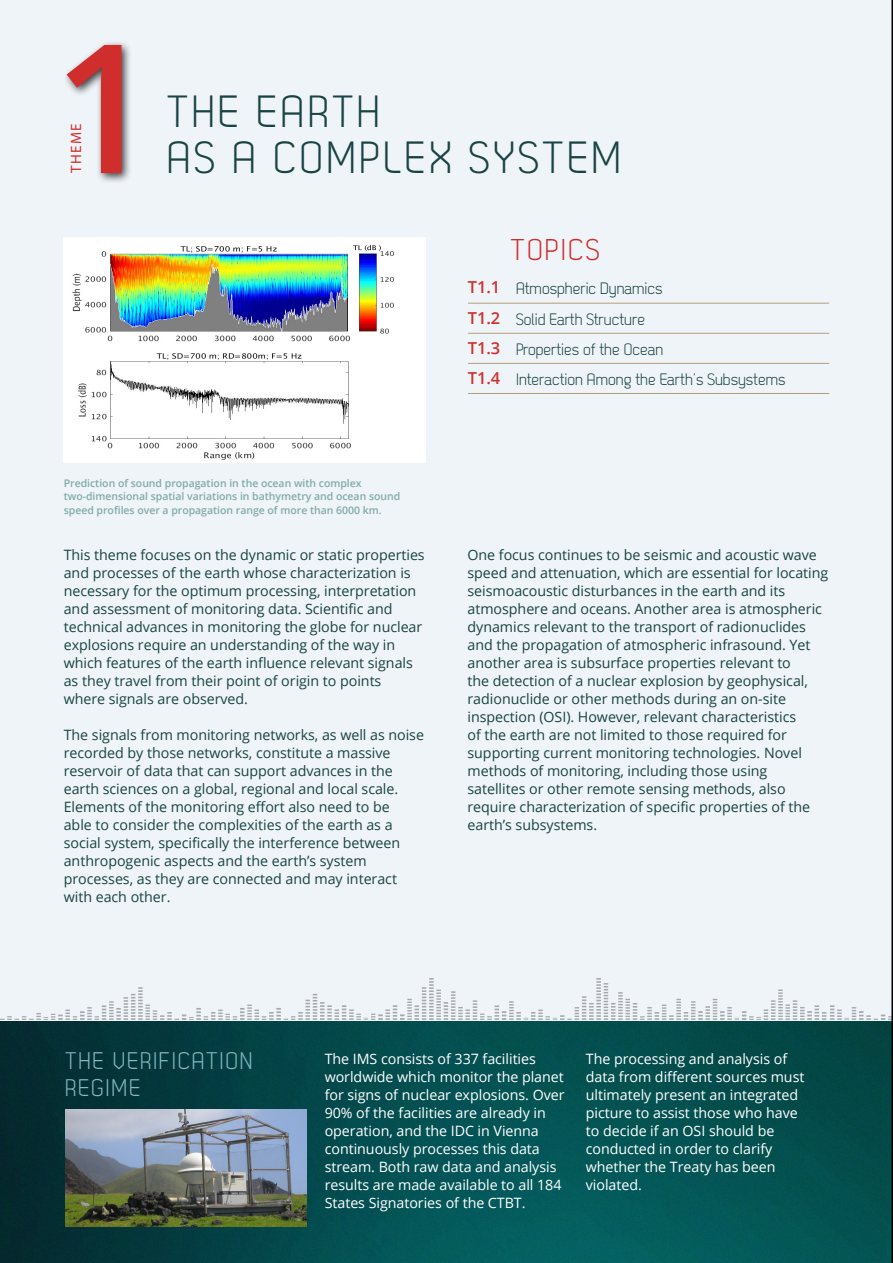
<style>
.page{position:relative;width:893px;height:1263px;background:#fff}
.page>*{position:absolute;margin:0;border:0;box-sizing:border-box;transform-origin:0 0}
.t1{font:600 179.55px "Open Sans";color:#cf2e2d}
.t2{font:45px/46.5px "Dekar";letter-spacing:.07em;color:#194344}
.t3{font:30px "Dekar";letter-spacing:.07em;color:#cf2e2d}
.t4{font:24px/27px "Dekar";letter-spacing:.07em;color:#83bbc6}
.t5{font:16.5px/30.2px "Dekar";color:#194344}
.t6{font:600 16.5px/30.2px "Open Sans";letter-spacing:-.005em;color:#d0312d;text-align:justify}
.t7{font:15px "Myriad Pro";letter-spacing:.1em;color:#cf2e2d}
.t8{font:14.25px/18px "Open Sans";letter-spacing:-.005em;color:#194344}
.t9{font:14.25px/18px "Open Sans";letter-spacing:-.005em;color:#fff}
.t10{font:600 10.5px/13.5px "Open Sans";letter-spacing:-.005em;color:#82aaab}
</style>
<div class="page">
<div style="left:0;top:0;width:892px;height:1263px;background:#eff4f8"></div>
<svg style="left:0;top:978px;width:891px;height:44px"></svg>
<img style="left:0;top:1022px;width:891px;height:241px">
<img style="left:64px;top:238px;width:361px;height:225px">
<div style="left:62px;top:40px;width:71px;height:144px;background:#000;opacity:.75"></div>
<hr style="left:891px;top:0;width:2px;height:1263px;background:#000">
<img style="left:65px;top:1110px;width:241px;height:117px">
<hr style="left:468px;top:303px;width:361px;height:1px;background:#b59d7a">
<hr style="left:468px;top:333px;width:361px;height:1px;background:#b59d7a">
<hr style="left:468px;top:363px;width:361px;height:1px;background:#b59d7a">
<hr style="left:468px;top:393px;width:361px;height:1px;background:#b59d7a">
<h1 class="t1" style="left:53px;top:-15px;width:104px">1</h1>
<p class="t7" style="left:67px;top:173px;width:51px;rotate:-90deg">THEME</p>
<h2 class="t2" style="left:167px;top:89px;width:456px">THE EARTH<br>AS A COMPLEX SYSTEM</h2>
<p class="t6" style="left:468px;top:272px;width:34px">T1.1<br>T1.2<br>T1.3<br>T1.4</p>
<h3 class="t3" style="left:511px;top:235px;width:91px">TOPICS</h3>
<p class="t5" style="left:516px;top:274px;width:271px">Atmospheric Dynamics<br>Solid Earth Structure<br>Properties of the Ocean<br>Interaction Among the Earth’s Subsystems</p>
<p class="t10" style="left:64px;top:476px;width:338px">Prediction of sound propagation in the ocean with complex two-dimensional spatial variations in bathymetry and ocean sound speed profiles over a propagation range of more than 6000 km.</p>
<p class="t8" style="left:64px;top:546px;width:362px">This theme focuses on the dynamic or static properties and processes of the earth whose characterization is necessary for the optimum processing, interpretation and assessment of monitoring data. Scientific and technical advances in monitoring the globe for nuclear explosions require an understanding of the way in which features of the earth influence relevant signals as they travel from their point of origin to points where signals are observed.</p>
<p class="t8" style="left:64px;top:726px;width:362px">The signals from monitoring networks, as well as noise recorded by those networks, constitute a massive reservoir of data that can support advances in the earth sciences on a global, regional and local scale.<br>Elements of the monitoring effort also need to be<br>able to consider the complexities of the earth as a social system, specifically the interference between anthropogenic aspects and the earth’s system processes, as they are connected and may interact with each other.</p>
<p class="t8" style="left:467px;top:546px;width:362px">One focus continues to be seismic and acoustic wave speed and attenuation, which are essential for locating seismoacoustic disturbances in the earth and its atmosphere and oceans. Another area is atmospheric dynamics relevant to the transport of radionuclides and the propagation of atmospheric infrasound. Yet another area is subsurface properties relevant to<br>the detection of a nuclear explosion by geophysical, radionuclide or other methods during an on-site inspection (OSI). However, relevant characteristics<br>of the earth are not limited to those required for supporting current monitoring technologies. Novel methods of monitoring, including those using satellites or other remote sensing methods, also require characterization of specific properties of the earth’s subsystems.</p>
<h3 class="t4" style="left:65px;top:1048px;width:189px">THE VERIFICATION<br>REGIME</h3>
<p class="t9" style="left:325px;top:1050px;width:241px">The IMS consists of 337 facilities worldwide which monitor the planet for signs of nuclear explosions. Over 90% of the facilities are already in operation, and the IDC in Vienna continuously processes this data stream. Both raw data and analysis results are made available to all 184<br>States Signatories of the CTBT.</p>
<p class="t9" style="left:586px;top:1049px;width:220px">The processing and analysis of data from different sources must ultimately present an integrated picture to assist those who have to decide if an OSI should be conducted in order to clarify whether the Treaty has been violated.</p>
</div>
